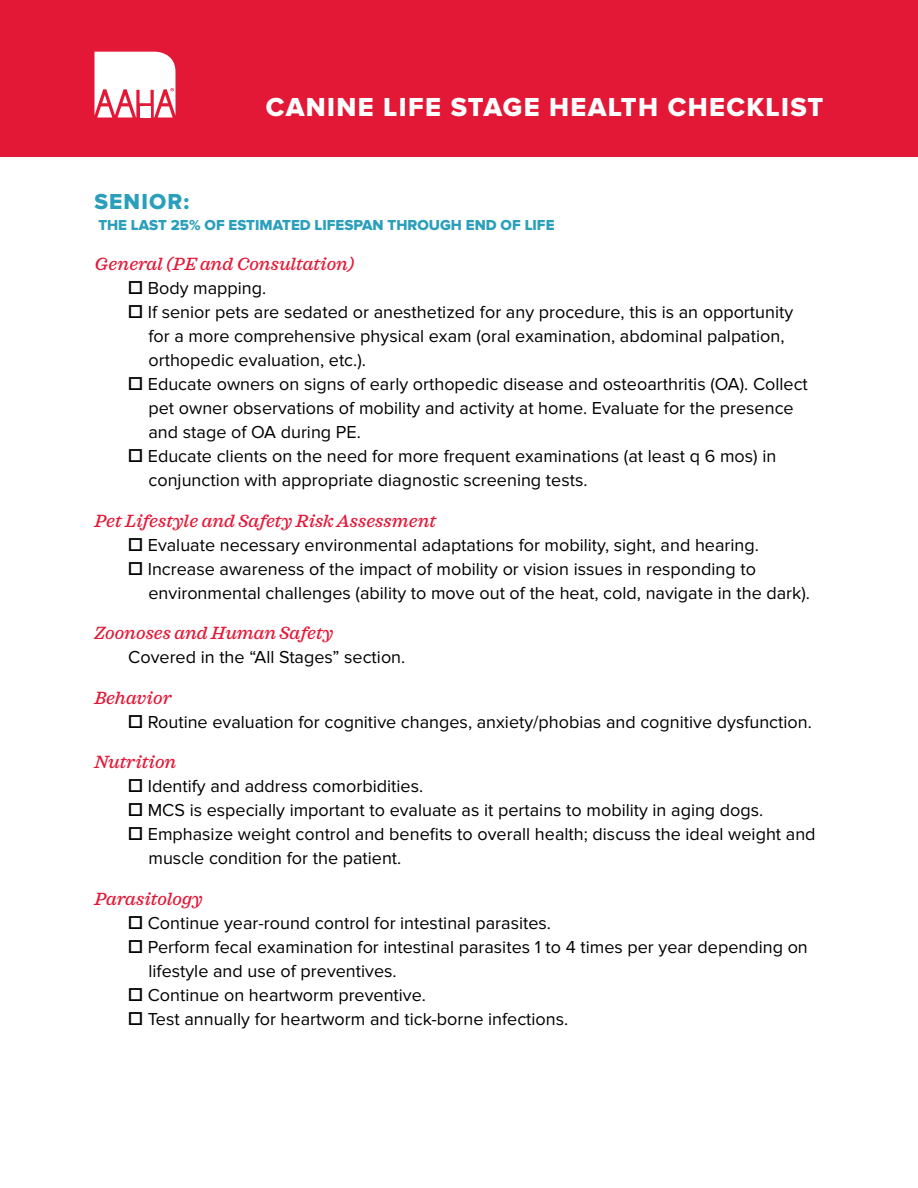
<style>
.page{position:relative;width:918px;height:1188px;background:#fff}
.page>*{position:absolute;margin:0;border:0;box-sizing:border-box;transform-origin:0 0}
.t1{font:27px "Proxima Nova Extrabld";letter-spacing:.05em;color:#fff}
.t2{font:22.5px "Proxima Nova Extrabld";letter-spacing:.05em;color:#2a9fbc}
.t3{font:18px "Proxima Nova";color:#000}
.t4{font:italic 500 18px "Sagona";color:#e31837}
.t5{font:15px "Proxima Nova Extrabld";color:#2a9fbc}
.s1{font-weight:700;font-size:22.5px}
</style>
<div class="page">
<div style="left:0;top:0;width:918px;height:157px;background:#e31837"></div>
<svg style="left:94px;top:52px;width:81px;height:65px;background:#fad7dc"></svg>
<h1 class="t1" style="left:266px;top:91px;width:559px">CANINE LIFE STAGE HEALTH CHECKLIST</h1>
<p class="t2" style="left:94px;top:188px;width:96px">SENIOR:</p>
<p class="t5" style="left:98px;top:216px;width:458px">THE LAST 25% OF ESTIMATED LIFESPAN THROUGH END OF LIFE</p>
<p class="t4" style="left:94px;top:253px;width:261px">General (PE and Consultation)</p>
<p class="t3" style="left:128px;top:278px;width:140px"><span class="s1">☐</span> Body mapping.</p>
<p class="t3" style="left:128px;top:302px;width:666px"><span class="s1">☐</span> If senior pets are sedated or anesthetized for any procedure, this is an opportunity</p>
<p class="t3" style="left:149px;top:326px;width:637px">for a more comprehensive physical exam (oral examination, abdominal palpation,</p>
<p class="t3" style="left:149px;top:350px;width:219px">orthopedic evaluation, etc.).</p>
<p class="t3" style="left:128px;top:374px;width:681px"><span class="s1">☐</span> Educate owners on signs of early orthopedic disease and osteoarthritis (OA). Collect</p>
<p class="t3" style="left:149px;top:398px;width:647px">pet owner observations of mobility and activity at home. Evaluate for the presence</p>
<p class="t3" style="left:149px;top:422px;width:214px">and stage of OA during PE.</p>
<p class="t3" style="left:128px;top:446px;width:650px"><span class="s1">☐</span> Educate clients on the need for more frequent examinations (at least q 6 mos) in</p>
<p class="t3" style="left:149px;top:470px;width:441px">conjunction with appropriate diagnostic screening tests.</p>
<p class="t4" style="left:95px;top:510px;width:343px">Pet Lifestyle and Safety Risk Assessment</p>
<p class="t3" style="left:128px;top:535px;width:632px"><span class="s1">☐</span> Evaluate necessary environmental adaptations for mobility, sight, and hearing.</p>
<p class="t3" style="left:128px;top:559px;width:629px"><span class="s1">☐</span> Increase awareness of the impact of mobility or vision issues in responding to</p>
<p class="t3" style="left:149px;top:582px;width:663px">environmental challenges (ability to move out of the heat, cold, navigate in the dark).</p>
<p class="t4" style="left:95px;top:622px;width:240px">Zoonoses and Human Safety</p>
<p class="t3" style="left:128px;top:647px;width:279px">Covered in the “All Stages” section.</p>
<p class="t4" style="left:95px;top:687px;width:78px">Behavior</p>
<p class="t3" style="left:128px;top:712px;width:685px"><span class="s1">☐</span> Routine evaluation for cognitive changes, anxiety/phobias and cognitive dysfunction.</p>
<p class="t4" style="left:95px;top:751px;width:83px">Nutrition</p>
<p class="t3" style="left:128px;top:776px;width:296px"><span class="s1">☐</span> Identify and address comorbidities.</p>
<p class="t3" style="left:128px;top:800px;width:637px"><span class="s1">☐</span> MCS is especially important to evaluate as it pertains to mobility in aging dogs.</p>
<p class="t3" style="left:128px;top:824px;width:689px"><span class="s1">☐</span> Emphasize weight control and benefits to overall health; discuss the ideal weight and</p>
<p class="t3" style="left:149px;top:848px;width:254px">muscle condition for the patient.</p>
<p class="t4" style="left:95px;top:888px;width:110px">Parasitology</p>
<p class="t3" style="left:128px;top:913px;width:424px"><span class="s1">☐</span> Continue year-round control for intestinal parasites.</p>
<p class="t3" style="left:128px;top:937px;width:681px"><span class="s1">☐</span> Perform fecal examination for intestinal parasites 1 to 4 times per year depending on</p>
<p class="t3" style="left:149px;top:960px;width:250px">lifestyle and use of preventives.</p>
<p class="t3" style="left:128px;top:985px;width:299px"><span class="s1">☐</span> Continue on heartworm preventive.</p>
<p class="t3" style="left:128px;top:1009px;width:442px"><span class="s1">☐</span> Test annually for heartworm and tick-borne infections.</p>
</div>
